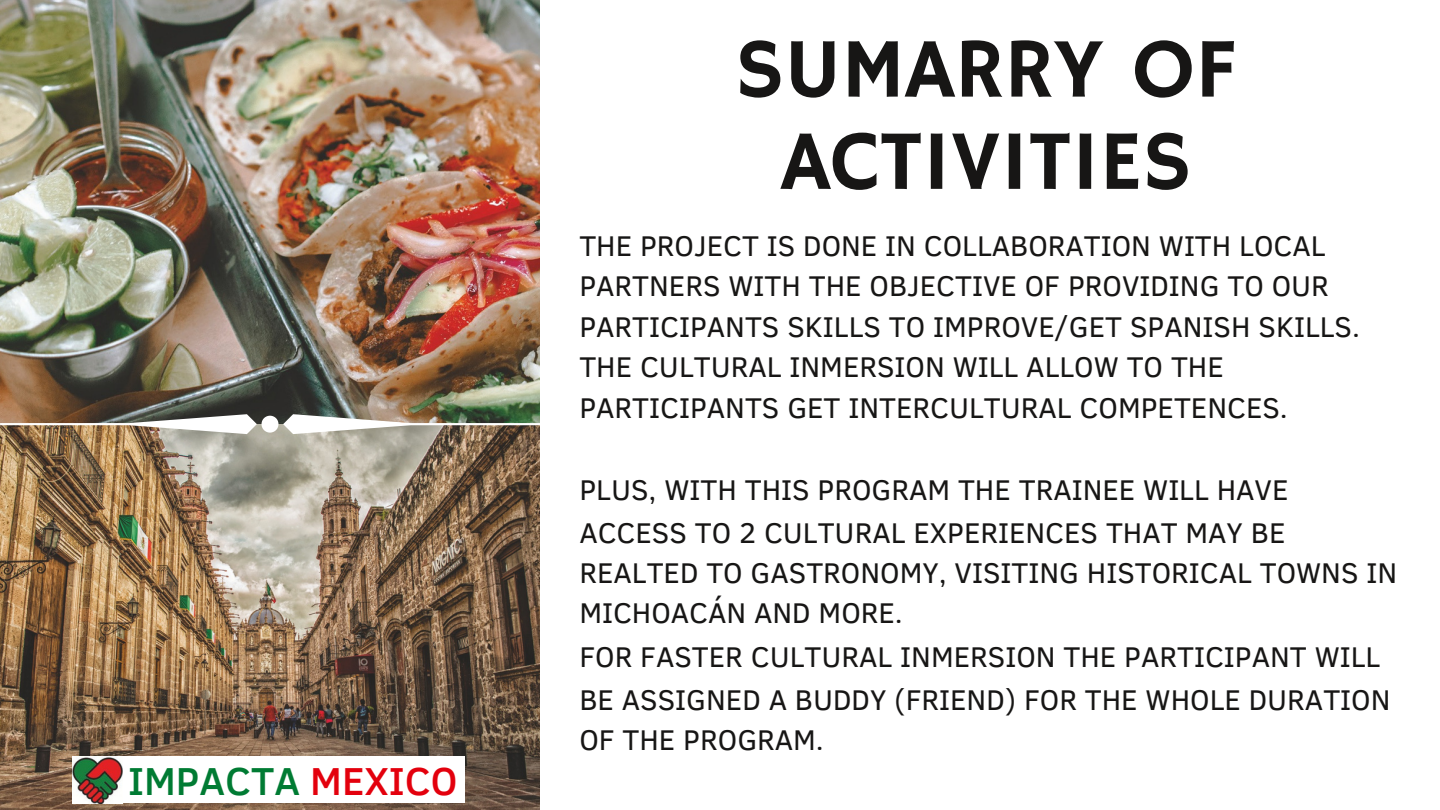
<style>
.page{position:relative;width:1440px;height:810px;background:#fff}
.page>*{position:absolute;margin:0;border:0;box-sizing:border-box;transform-origin:0 0}
.t1{font:85px/92.2px "Hammersmith One";color:#171615;text-align:center}
.t2{font:500 40px "Clear Sans";color:#007b33}
.t3{font:29.2px/40.5px "Clear Sans";color:#171615}
.s1{color:#e3000d}
</style>
<div class="page">
<img style="left:1px;top:0;width:538px;height:810px">
<div style="left:73px;top:756px;width:392px;height:47px;background:#fff"></div>
<img style="left:0;top:414px;width:540px;height:20px">
<img style="left:73px;top:756px;width:50px;height:47px">
<h2 class="t2" style="left:128px;top:752px;width:331px">IMPACTA <span class="s1">MEXICO</span></h2>
<h1 class="t1" style="left:735px;top:27px;width:504px">SUMARRY OF<br>ACTIVITIES</h1>
<p class="t3" style="left:579px;top:224px;width:782px">THE PROJECT IS DONE IN COLLABORATION WITH LOCAL PARTNERS WITH THE OBJECTIVE OF PROVIDING TO OUR PARTICIPANTS SKILLS TO IMPROVE/GET SPANISH SKILLS.<br>THE CULTURAL INMERSION WILL ALLOW TO THE PARTICIPANTS GET INTERCULTURAL COMPETENCES.</p>
<p class="t3" style="left:579px;top:466px;width:711px;line-height:43.5px">PLUS, WITH THIS PROGRAM THE TRAINEE WILL HAVE<br>ACCESS TO 2 CULTURAL EXPERIENCES THAT MAY BE</p>
<p class="t3" style="left:579px;top:551px;width:819px">REALTED TO GASTRONOMY, VISITING HISTORICAL TOWNS IN<br>MICHOACÁN AND MORE.</p>
<p class="t3" style="left:579px;top:633px;width:813px;line-height:43.5px">FOR FASTER CULTURAL INMERSION THE PARTICIPANT WILL<br>BE ASSIGNED A BUDDY (FRIEND) FOR THE WHOLE DURATION</p>
<p class="t3" style="left:579px;top:718px;width:246px">OF THE PROGRAM.</p>
</div>
